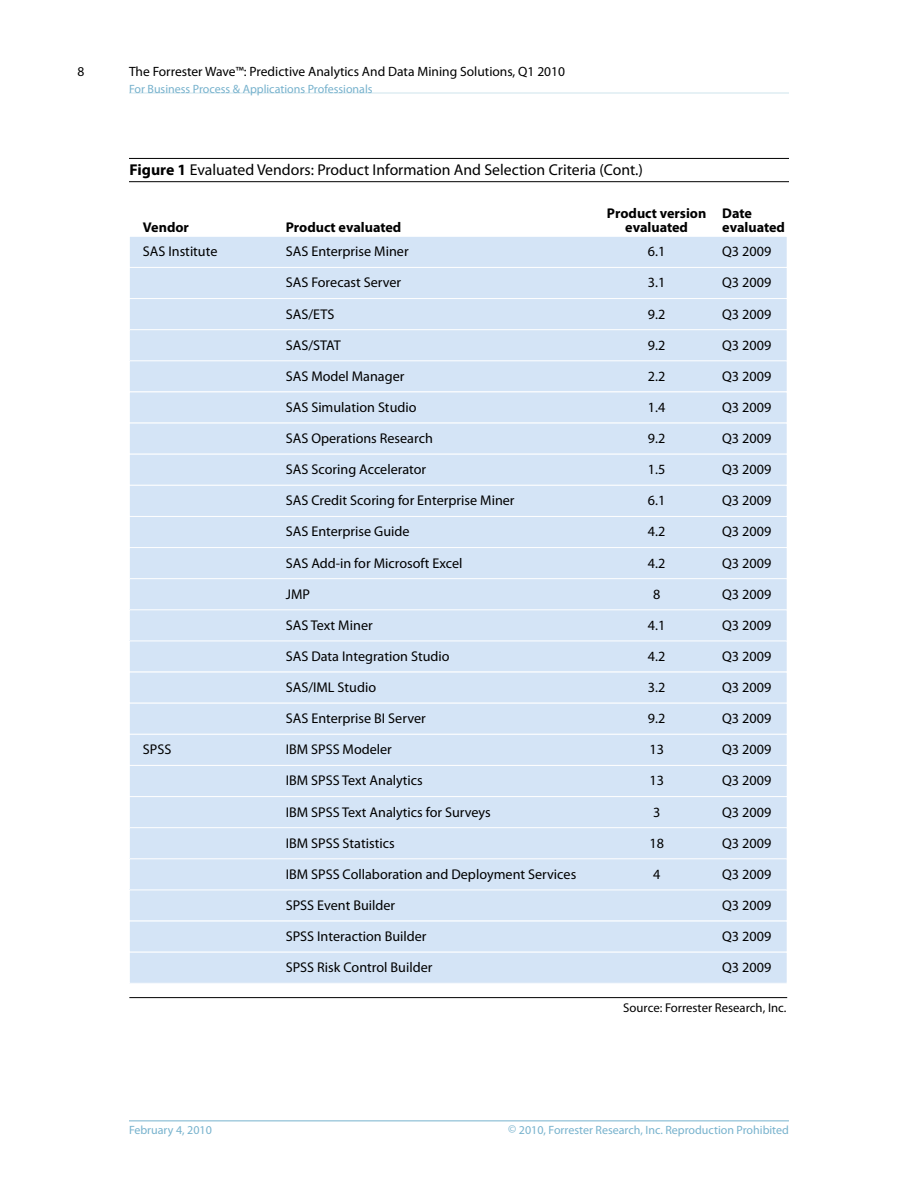
<style>
.page{position:relative;width:918px;height:1188px;background:#fff}
.page>*{position:absolute;margin:0;border:0;box-sizing:border-box;transform-origin:0 0}
.t1{font:15.75px "Myriad Pro";color:#000}
.t2{font:14.1px "Myriad Pro";color:#000}
.t3{font:700 14.1px/14.1px "Myriad Pro";color:#000;text-align:center}
.t4{font:13.5px "Myriad Pro";color:#000}
.t5{font:12.75px "Myriad Pro";color:#000}
.t6{font:12px "Myriad Pro";color:#77b2cd}
.s1{font-weight:700}
</style>
<div class="page">
<hr style="left:129px;top:1120px;width:660px;height:1px;background:#77b2cd">
<hr style="left:129px;top:93px;width:660px;height:1px;background:#cfe4ed">
<hr style="left:129px;top:158px;width:660px;height:1px;background:#000">
<hr style="left:129px;top:181px;width:660px;height:1px;background:#000">
<hr style="left:129px;top:997px;width:658px;height:1px;background:#000">
<div style="left:129px;top:797px;width:658px;height:31px;background:#d4e4f6"></div>
<div style="left:129px;top:828px;width:658px;height:31px;background:#d4e4f6"></div>
<div style="left:129px;top:827px;width:659px;height:32px;border:1px solid #fff"></div>
<div style="left:129px;top:859px;width:658px;height:31px;background:#d4e4f6"></div>
<div style="left:129px;top:858px;width:659px;height:32px;border:1px solid #fff"></div>
<div style="left:129px;top:890px;width:658px;height:31px;background:#d4e4f6"></div>
<div style="left:129px;top:890px;width:659px;height:31px;border:1px solid #fff"></div>
<div style="left:129px;top:921px;width:658px;height:31px;background:#d4e4f6"></div>
<div style="left:129px;top:921px;width:659px;height:32px;border:1px solid #fff"></div>
<div style="left:129px;top:952px;width:658px;height:31px;background:#d4e4f6"></div>
<div style="left:129px;top:952px;width:659px;height:32px;border:1px solid #fff"></div>
<div style="left:129px;top:516px;width:658px;height:32px;background:#d4e4f6"></div>
<div style="left:129px;top:548px;width:658px;height:31px;background:#d4e4f6"></div>
<div style="left:129px;top:547px;width:659px;height:32px;border:1px solid #fff"></div>
<div style="left:129px;top:579px;width:658px;height:31px;background:#d4e4f6"></div>
<div style="left:129px;top:578px;width:659px;height:32px;border:1px solid #fff"></div>
<div style="left:129px;top:610px;width:658px;height:31px;background:#d4e4f6"></div>
<div style="left:129px;top:609px;width:659px;height:32px;border:1px solid #fff"></div>
<div style="left:129px;top:641px;width:658px;height:31px;background:#d4e4f6"></div>
<div style="left:129px;top:641px;width:659px;height:31px;border:1px solid #fff"></div>
<div style="left:129px;top:672px;width:658px;height:31px;background:#d4e4f6"></div>
<div style="left:129px;top:672px;width:659px;height:32px;border:1px solid #fff"></div>
<div style="left:129px;top:703px;width:658px;height:31px;background:#d4e4f6"></div>
<div style="left:129px;top:703px;width:659px;height:32px;border:1px solid #fff"></div>
<div style="left:129px;top:734px;width:658px;height:31px;background:#d4e4f6"></div>
<div style="left:129px;top:734px;width:659px;height:32px;border:1px solid #fff"></div>
<div style="left:129px;top:765px;width:658px;height:32px;background:#d4e4f6"></div>
<div style="left:129px;top:765px;width:659px;height:32px;border:1px solid #fff"></div>
<div style="left:129px;top:236px;width:658px;height:31px;background:#d4e4f6"></div>
<div style="left:129px;top:236px;width:659px;height:32px;border:1px solid #fff"></div>
<div style="left:129px;top:267px;width:658px;height:32px;background:#d4e4f6"></div>
<div style="left:129px;top:267px;width:659px;height:32px;border:1px solid #fff"></div>
<div style="left:129px;top:299px;width:658px;height:31px;background:#d4e4f6"></div>
<div style="left:129px;top:298px;width:659px;height:32px;border:1px solid #fff"></div>
<div style="left:129px;top:330px;width:658px;height:31px;background:#d4e4f6"></div>
<div style="left:129px;top:329px;width:659px;height:32px;border:1px solid #fff"></div>
<div style="left:129px;top:361px;width:658px;height:31px;background:#d4e4f6"></div>
<div style="left:129px;top:360px;width:659px;height:32px;border:1px solid #fff"></div>
<div style="left:129px;top:392px;width:658px;height:31px;background:#d4e4f6"></div>
<div style="left:129px;top:392px;width:659px;height:31px;border:1px solid #fff"></div>
<div style="left:129px;top:423px;width:658px;height:31px;background:#d4e4f6"></div>
<div style="left:129px;top:423px;width:659px;height:32px;border:1px solid #fff"></div>
<div style="left:129px;top:454px;width:658px;height:31px;background:#d4e4f6"></div>
<div style="left:129px;top:454px;width:659px;height:32px;border:1px solid #fff"></div>
<div style="left:129px;top:485px;width:658px;height:31px;background:#d4e4f6"></div>
<div style="left:129px;top:485px;width:659px;height:32px;border:1px solid #fff"></div>
<p class="t4" style="left:78px;top:64px;width:8px">8</p>
<p class="t4" style="left:129px;top:64px;width:438px">The Forrester Wave™: Predictive Analytics And Data Mining Solutions, Q1 2010</p>
<p class="t6" style="left:129px;top:82px;width:245px">For Business Process &amp; Applications Professionals</p>
<p class="t1" style="left:130px;top:161px;width:515px"><span class="s1">Figure 1</span> Evaluated Vendors: Product I nformation And Selection Criteria (Cont.)</p>
<p class="t3" style="left:143px;top:220px;width:48px">Vendor</p>
<p class="t2" style="left:143px;top:244px;width:76px">SAS Institute</p>
<p class="t2" style="left:143px;top:742px;width:30px">SPSS</p>
<p class="t3" style="left:286px;top:220px;width:117px">Product evaluated</p>
<p class="t2" style="left:286px;top:244px;width:124px">SAS Enterprise Miner</p>
<p class="t2" style="left:286px;top:275px;width:117px">SAS Forecast Server</p>
<p class="t2" style="left:286px;top:306px;width:50px">SAS/ETS</p>
<p class="t2" style="left:286px;top:337px;width:57px">SAS/STAT</p>
<p class="t2" style="left:286px;top:368px;width:120px">SAS Model Manager</p>
<p class="t2" style="left:286px;top:399px;width:132px">SAS Simulation Studio</p>
<p class="t2" style="left:286px;top:431px;width:149px">SAS Operations Research</p>
<p class="t2" style="left:286px;top:462px;width:142px">SAS Scoring Accelerator</p>
<p class="t2" style="left:286px;top:493px;width:230px">SAS Credit Scoring for Enterprise Miner</p>
<p class="t2" style="left:286px;top:524px;width:125px">SAS Enterprise Guide</p>
<p class="t2" style="left:286px;top:555px;width:178px">SAS Add-in for Microsoft Excel</p>
<p class="t2" style="left:286px;top:586px;width:26px">JMP</p>
<p class="t2" style="left:286px;top:617px;width:88px">SAS Text Miner</p>
<p class="t2" style="left:286px;top:648px;width:165px">SAS Data Integration Studio</p>
<p class="t2" style="left:286px;top:680px;width:92px">SAS/IML Studio</p>
<p class="t2" style="left:286px;top:711px;width:142px">SAS Enterprise BI Server</p>
<p class="t2" style="left:286px;top:742px;width:108px">IBM SPSS Modeler</p>
<p class="t2" style="left:286px;top:773px;width:139px">IBM SPSS Text Analytics</p>
<p class="t2" style="left:286px;top:804px;width:206px">IBM SPSS Text Analytics for Surveys</p>
<p class="t2" style="left:286px;top:835px;width:110px">IBM SPSS Statistics</p>
<p class="t2" style="left:286px;top:866px;width:292px">IBM SPSS Collaboration and Deployment Services</p>
<p class="t2" style="left:286px;top:897px;width:111px">SPSS Event Builder</p>
<p class="t2" style="left:286px;top:929px;width:142px">SPSS Interaction Builder</p>
<p class="t2" style="left:286px;top:960px;width:148px">SPSS Risk Control Builder</p>
<p class="t3" style="left:607px;top:206px;width:101px">Product version evaluated</p>
<p class="t2" style="left:648px;top:244px;width:19px">6.1</p>
<p class="t2" style="left:648px;top:275px;width:19px">3.1</p>
<p class="t2" style="left:648px;top:306px;width:19px">9.2</p>
<p class="t2" style="left:648px;top:337px;width:19px">9.2</p>
<p class="t2" style="left:648px;top:368px;width:19px">2.2</p>
<p class="t2" style="left:648px;top:399px;width:19px">1.4</p>
<p class="t2" style="left:648px;top:431px;width:19px">9.2</p>
<p class="t2" style="left:648px;top:462px;width:19px">1.5</p>
<p class="t2" style="left:648px;top:493px;width:19px">6.1</p>
<p class="t2" style="left:648px;top:524px;width:19px">4.2</p>
<p class="t2" style="left:648px;top:555px;width:19px">4.2</p>
<p class="t2" style="left:653px;top:586px;width:9px">8</p>
<p class="t2" style="left:648px;top:617px;width:19px">4.1</p>
<p class="t2" style="left:648px;top:648px;width:19px">4.2</p>
<p class="t2" style="left:648px;top:680px;width:19px">3.2</p>
<p class="t2" style="left:648px;top:711px;width:19px">9.2</p>
<p class="t2" style="left:649px;top:742px;width:16px">13</p>
<p class="t2" style="left:649px;top:773px;width:16px">13</p>
<p class="t2" style="left:653px;top:804px;width:9px">3</p>
<p class="t2" style="left:649px;top:835px;width:16px">18</p>
<p class="t2" style="left:653px;top:866px;width:9px">4</p>
<p class="t3" style="left:722px;top:206px;width:64px;text-align:left">Date evaluated</p>
<p class="t2" style="left:722px;top:244px;width:51px">Q3 2009</p>
<p class="t2" style="left:722px;top:275px;width:51px">Q3 2009</p>
<p class="t2" style="left:722px;top:306px;width:51px">Q3 2009</p>
<p class="t2" style="left:722px;top:337px;width:51px">Q3 2009</p>
<p class="t2" style="left:722px;top:368px;width:51px">Q3 2009</p>
<p class="t2" style="left:722px;top:399px;width:51px">Q3 2009</p>
<p class="t2" style="left:722px;top:431px;width:51px">Q3 2009</p>
<p class="t2" style="left:722px;top:462px;width:51px">Q3 2009</p>
<p class="t2" style="left:722px;top:493px;width:51px">Q3 2009</p>
<p class="t2" style="left:722px;top:524px;width:51px">Q3 2009</p>
<p class="t2" style="left:722px;top:555px;width:51px">Q3 2009</p>
<p class="t2" style="left:722px;top:586px;width:51px">Q3 2009</p>
<p class="t2" style="left:722px;top:617px;width:51px">Q3 2009</p>
<p class="t2" style="left:722px;top:648px;width:51px">Q3 2009</p>
<p class="t2" style="left:722px;top:680px;width:51px">Q3 2009</p>
<p class="t2" style="left:722px;top:711px;width:51px">Q3 2009</p>
<p class="t2" style="left:722px;top:742px;width:51px">Q3 2009</p>
<p class="t2" style="left:722px;top:773px;width:51px">Q3 2009</p>
<p class="t2" style="left:722px;top:804px;width:51px">Q3 2009</p>
<p class="t2" style="left:722px;top:835px;width:51px">Q3 2009</p>
<p class="t2" style="left:722px;top:866px;width:51px">Q3 2009</p>
<p class="t2" style="left:722px;top:897px;width:51px">Q3 2009</p>
<p class="t2" style="left:722px;top:929px;width:51px">Q3 2009</p>
<p class="t2" style="left:722px;top:960px;width:51px">Q3 2009</p>
<p class="t5" style="left:623px;top:1001px;width:165px">Source: Forrester Research, Inc.</p>
<p class="t6" style="left:129px;top:1123px;width:84px">February 4, 2010</p>
<p class="t6" style="left:508px;top:1123px;width:282px">© 2010, Forrester Research, I nc. Reproduction Prohibited</p>
</div>
